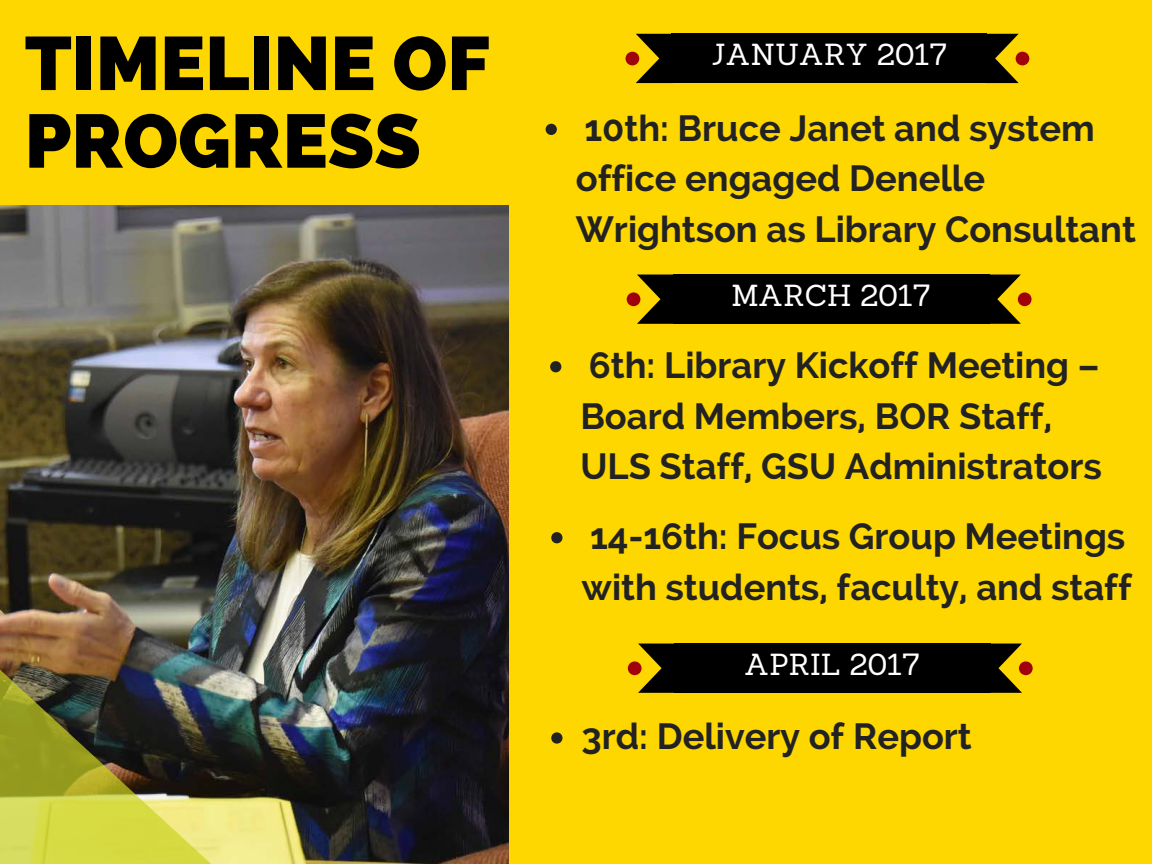
<style>
.page{position:relative;width:1152px;height:864px;background:#ffd700}
.page>*{position:absolute;margin:0;border:0;box-sizing:border-box;transform-origin:0 0}
.t1{font:800 75.45px/77.7px "Raleway";color:#000}
.t2{font:700 36.15px/50.6px "Raleway";color:#222}
.t3{font:29.7px "Sanchez";color:#fff}
</style>
<div class="page">
<img style="left:0;top:205px;width:508px;height:659px">
<img style="left:0;top:670px;width:270px;height:194px">
<div style="left:672px;top:34px;width:315px;height:49px;background:#000"></div>
<svg style="left:987px;top:34px;width:42px;height:49px"></svg>
<svg style="left:626px;top:34px;width:46px;height:49px"></svg>
<svg style="left:546px;top:124px;width:11px;height:11px"></svg>
<div style="left:673px;top:275px;width:316px;height:49px;background:#000"></div>
<svg style="left:989px;top:275px;width:43px;height:49px"></svg>
<svg style="left:627px;top:275px;width:46px;height:49px"></svg>
<div style="left:674px;top:644px;width:316px;height:49px;background:#000"></div>
<svg style="left:990px;top:644px;width:43px;height:49px"></svg>
<svg style="left:628px;top:644px;width:46px;height:49px"></svg>
<svg style="left:550px;top:361px;width:11px;height:11px"></svg>
<svg style="left:551px;top:532px;width:11px;height:11px"></svg>
<svg style="left:551px;top:732px;width:11px;height:12px"></svg>
<h1 class="t1" style="left:25px;top:25px;width:466px">TIMELINE OF<br>PROGRESS</h1>
<p class="t3" style="left:712px;top:35px;width:237px">JANUARY 2017</p>
<p class="t2" style="left:576px;top:103px;width:562px">10th: Bruce Janet and system office engaged Denelle<br>Wrightson as Library Consultant</p>
<p class="t3" style="left:731px;top:276px;width:201px">MARCH 2017</p>
<p class="t2" style="left:580px;top:340px;width:523px">6th: Library Kickoff Meeting –<br>Board Members, BOR Staff,<br>ULS Staff, GSU Administrators</p>
<p class="t2" style="left:581px;top:511px;width:552px">14-16th: Focus Group Meetings with students, faculty, and staff</p>
<p class="t3" style="left:744px;top:645px;width:177px">APRIL 2017</p>
<p class="t2" style="left:581px;top:711px;width:392px">3rd: Delivery of Report</p>
</div>
